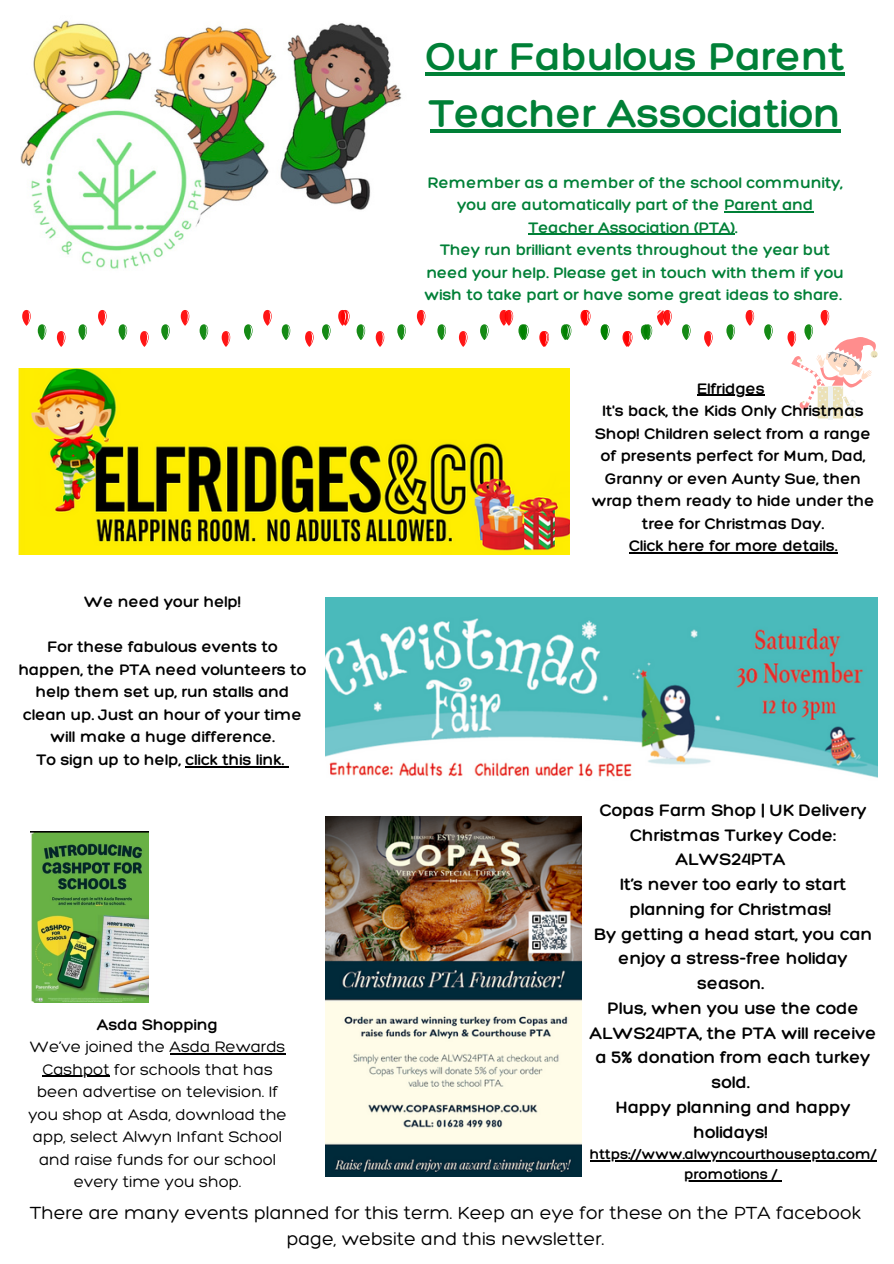
<style>
.page{position:relative;width:894px;height:1264px;background:#fff}
.page>*{position:absolute;margin:0;border:0;box-sizing:border-box;transform-origin:0 0}
.t1{font:300 42px/57.3px "Hero";color:#008037}
.t2{font:300 19.05px/25.8px "Hero";color:#000;text-align:center}
.t3{font:300 18px/24.8px "Hero";color:#000;text-align:center}
.t4{font:300 16.5px/22.5px "Hero";color:#000;text-align:center}
.t5{font:300 16.5px/22.5px "Hero";color:#008037;text-align:center}
.t6{font:300 16.5px/22.5px "Hero";color:#000;text-align:center}
.t7{font:300 15px "Hero";color:#000}
</style>
<div class="page">
<img style="left:21px;top:20px;width:381px;height:249px">
<img style="left:30px;top:831px;width:118px;height:171px">
<img style="left:325px;top:816px;width:256px;height:360px">
<img style="left:325px;top:598px;width:551px;height:180px">
<hr style="left:425px;top:72px;width:419px;height:3px;background:#008037">
<hr style="left:430px;top:129px;width:410px;height:4px;background:#008037">
<hr style="left:724px;top:211px;width:89px;height:1px;background:#008037">
<hr style="left:528px;top:234px;width:207px;height:1px;background:#008037">
<svg style="left:22px;top:310px;width:855px;height:109px"></svg>
<img style="left:18px;top:368px;width:551px;height:187px">
<hr style="left:169px;top:1053px;width:116px;height:1px;background:#000">
<hr style="left:42px;top:1075px;width:68px;height:1px;background:#000">
<hr style="left:589px;top:1160px;width:287px;height:1px;background:#000">
<hr style="left:684px;top:1180px;width:93px;height:1px;background:#000">
<hr style="left:696px;top:394px;width:68px;height:2px;background:#000">
<hr style="left:629px;top:552px;width:208px;height:1px;background:#000">
<hr style="left:185px;top:766px;width:99px;height:1px;background:#000">
<p class="t1" style="left:425px;top:26px;width:420px">Our Fabulous Parent<br>Teacher Association</p>
<p class="t5" style="left:428px;top:171px;width:416px">Remember as a member of the school community, you are automatically part of the Parent and<br>Teacher Association (PTA).</p>
<p class="t5" style="left:424px;top:238px;width:421px">They run brilliant events throughout the year but need your help. Please get in touch with them if you wish to take part or have some great ideas to share.</p>
<p class="t4" style="left:84px;top:590px;width:158px">We need your help!</p>
<p class="t4" style="left:19px;top:635px;width:289px">For these fabulous events to happen, the PTA need volunteers to help them set up, run stalls and clean up. Just an hour of your time will make a huge difference.</p>
<h2 class="t4" style="left:37px;top:748px;width:249px">To sign up to help, click this link.</h2>
<p class="t4" style="left:696px;top:376px;width:69px">Elfridges</p>
<p class="t4" style="left:591px;top:399px;width:284px">It's back, the Kids Only Christmas<br>Shop! Children select from a range of presents perfect for Mum, Dad,<br>Granny or even Aunty Sue, then wrap them ready to hide under the tree for Christmas Day.</p>
<p class="t4" style="left:629px;top:534px;width:210px">Click here for more details.</p>
<p class="t3" style="left:589px;top:797px;width:288px">Copas Farm Shop | UK Delivery<br>Christmas Turkey Code:<br>ALWS24PTA<br>It’s never too early to start planning for Christmas!<br>By getting a head start, you can enjoy a stress-free holiday season.<br>Plus, when you use the code<br>ALWS24PTA, the PTA will receive a 5% donation from each turkey sold.<br>Happy planning and happy holidays!</p>
<p class="t7" style="left:589px;top:1144px;width:288px">https://www.alwyncourthousepta.com/</p>
<p class="t7" style="left:684px;top:1165px;width:95px">promotions /</p>
<p class="t4" style="left:97px;top:1012px;width:122px">Asda Shopping</p>
<p class="t6" style="left:30px;top:1035px;width:257px">We’ve joined the Asda Rewards</p>
<p class="t6" style="left:28px;top:1057px;width:260px">Cashpot for schools that has been advertise on television. If you shop at Asda, download the app, select Alwyn Infant School and raise funds for our school every time you shop.</p>
<p class="t2" style="left:30px;top:1199px;width:832px">There are many events planned for this term. Keep an eye for these on the PTA facebook page, website and this newsletter.</p>
</div>
